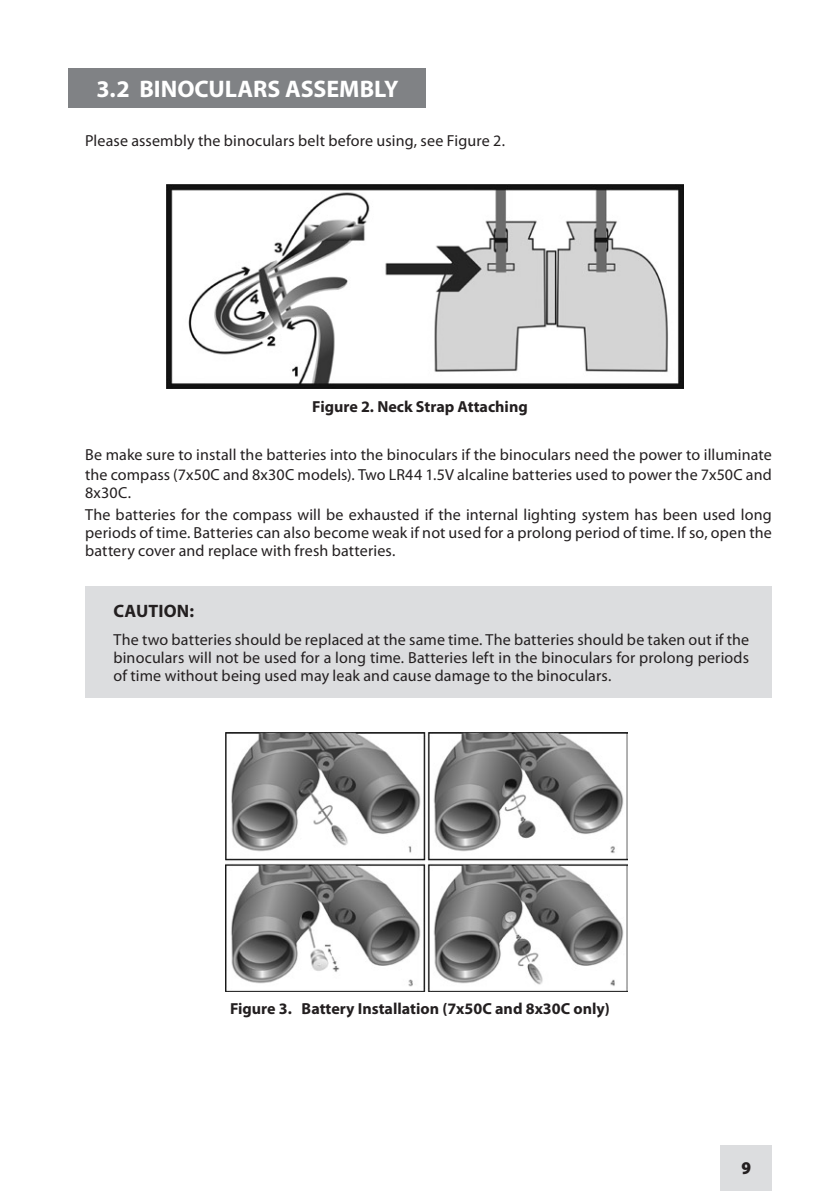
<style>
.page{position:relative;width:840px;height:1191px;background:#fff}
.page>*{position:absolute;margin:0;border:0;box-sizing:border-box;transform-origin:0 0}
.t1{font:700 24px "Myriad Pro";color:#fff}
.t2{font:700 18px "Myriad Pro";letter-spacing:.01em;color:#231f20}
.t3{font:900 semi-condensed 18px "Myriad Pro";color:#231f20}
.t4{font:16px/18px "Myriad Pro";letter-spacing:.01em;color:#231f20}
.t5{font:700 16px "Myriad Pro";color:#231f20}
</style>
<div class="page">
<div style="left:720px;top:1145px;width:51px;height:46px;background:#dcdddf"></div>
<div style="left:68px;top:68px;width:357px;height:40px;background:#808285"></div>
<div style="left:85px;top:587px;width:686px;height:111px;background:#dcdddf"></div>
<img style="left:166px;top:184px;width:517px;height:204px">
<img style="left:225px;top:732px;width:402px;height:259px">
<h1 class="t1" style="left:96px;top:73px;width:58px">3.2 Binoculars</h1>
<h1 class="t1" style="left:285px;top:73px;width:31px">Assem</h1>
<h1 class="t1" style="left:359px;top:73px;width:27px">bly</h1>
<p class="t4" style="left:85px;top:131px;width:421px">Please assembly the binoculars belt before using, see Figure 2.</p>
<p class="t5" style="left:312px;top:396px;width:217px">Figure 2. Neck Strap Attaching</p>
<p class="t4" style="left:85px;top:444px;width:688px;line-height:20px">Be make sure to install the batteries into the binoculars if the binoculars need the power to illuminate the compass (7x50C and 8x30C models). Two LR44 1.5V alcaline batteries used to power the 7x50C and</p>
<p class="t4" style="left:85px;top:481px;width:687px;line-height:22px">8x30C.<br>The batteries for the compass will be exhausted if the internal lighting system has been used long</p>
<p class="t4" style="left:85px;top:523px;width:687px">periods of time. Batteries can also become weak if not used for a prolong period of time. If so, open the battery cover and replace with fresh batteries.</p>
<p class="t2" style="left:113px;top:599px;width:82px">CAUTION:</p>
<p class="t4" style="left:113px;top:630px;width:637px;text-align:justify">The two batteries should be replaced at the same time. The batteries should be taken out if the binoculars will not be used for a long time. Batteries left in the binoculars for prolong periods of time without being used may leak and cause damage to the binoculars.</p>
<p class="t5" style="left:230px;top:998px;width:381px">Figure 3. Battery Installation (7x50C and 8x30C only)</p>
<p class="t3" style="left:741px;top:1157px;width:11px">9</p>
</div>
